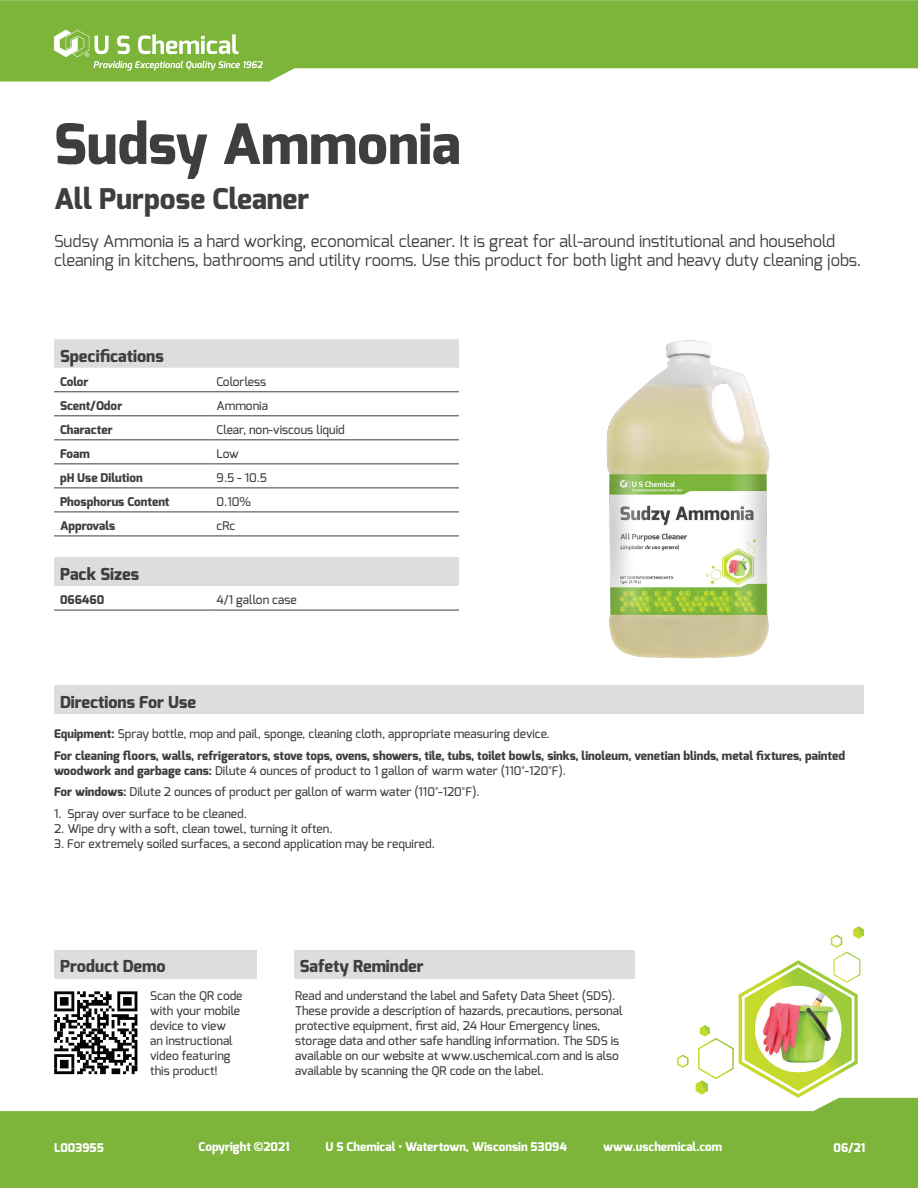
<style>
.page{position:relative;width:918px;height:1188px;background:#fff}
.page>*{position:absolute;margin:0;border:0;box-sizing:border-box;transform-origin:0 0}
.t1{font:800 55.5px "Exo";color:#3e3e3f}
.t2{font:800 28.5px "Exo";color:#3e3e3f}
.t3{font:16.5px/19.5px "Exo";color:#3e3e3f}
.t4{font:800 16.5px "Exo";color:#3e3e3f}
.t5{font:500 12px/15px "Exo";color:#3e3e3f}
.t6{font:800 12px/15px "Exo";color:#3e3e3f}
.t7{font:800 12px "Exo";color:#fff}
.s1{font-weight:800}
.s2{font-weight:500}
</style>
<div class="page">
<svg style="left:0;top:0;width:918px;height:82px;background:#8dbe54"></svg>
<svg style="left:0;top:1098px;width:918px;height:90px;background:#8dbe53"></svg>
<svg style="left:696px;top:926px;width:168px;height:172px"></svg>
<svg style="left:677px;top:1055px;width:12px;height:13px"></svg>
<div style="left:54px;top:685px;width:810px;height:29px;background:#dcdddf"></div>
<img style="left:606px;top:340px;width:164px;height:319px">
<svg style="left:54px;top:30px;width:209px;height:41px;background:#9ac667"></svg>
<svg style="left:54px;top:991px;width:83px;height:83px"></svg>
<div style="left:294px;top:950px;width:340px;height:28px;background:#dcdddf"></div>
<div style="left:54px;top:950px;width:202px;height:28px;background:#dcdddf"></div>
<div style="left:54px;top:558px;width:405px;height:28px;background:#dcdddf"></div>
<hr style="left:54px;top:610px;width:157px;height:1px;background:#3e3e3f">
<hr style="left:211px;top:610px;width:248px;height:1px;background:#3e3e3f">
<div style="left:54px;top:339px;width:405px;height:29px;background:#dcdddf"></div>
<hr style="left:54px;top:392px;width:157px;height:1px;background:#3e3e3f">
<hr style="left:211px;top:392px;width:248px;height:1px;background:#3e3e3f">
<hr style="left:54px;top:416px;width:157px;height:1px;background:#3e3e3f">
<hr style="left:211px;top:416px;width:248px;height:1px;background:#3e3e3f">
<hr style="left:54px;top:440px;width:157px;height:1px;background:#3e3e3f">
<hr style="left:211px;top:440px;width:248px;height:1px;background:#3e3e3f">
<hr style="left:54px;top:464px;width:157px;height:1px;background:#3e3e3f">
<hr style="left:211px;top:464px;width:248px;height:1px;background:#3e3e3f">
<hr style="left:54px;top:488px;width:157px;height:1px;background:#3e3e3f">
<hr style="left:211px;top:488px;width:248px;height:1px;background:#3e3e3f">
<hr style="left:54px;top:512px;width:157px;height:1px;background:#3e3e3f">
<hr style="left:211px;top:512px;width:248px;height:1px;background:#3e3e3f">
<hr style="left:54px;top:536px;width:157px;height:1px;background:#3e3e3f">
<hr style="left:211px;top:536px;width:248px;height:1px;background:#3e3e3f">
<p class="t1" style="left:54px;top:108px;width:408px">Sudsy Ammonia</p>
<p class="t2" style="left:54px;top:180px;width:257px">All Purpose Cleaner</p>
<p class="t3" style="left:54px;top:231px;width:809px">Sudsy Ammonia is a hard working, economical cleaner. It is great for all-around institutional and household cleaning in kitchens, bathrooms and utility rooms. Use this product for both light and heavy duty cleaning jobs.</p>
<p class="t4" style="left:60px;top:345px;width:105px">Specifications</p>
<p class="t6" style="left:60px;top:374px;width:30px">Color</p>
<p class="t5" style="left:217px;top:374px;width:51px">Colorless</p>
<p class="t6" style="left:60px;top:398px;width:64px">Scent/Odor</p>
<p class="t5" style="left:217px;top:398px;width:53px">Ammonia</p>
<p class="t6" style="left:60px;top:422px;width:54px">Character</p>
<p class="t5" style="left:217px;top:422px;width:130px">Clear, non-viscous liquid</p>
<p class="t6" style="left:60px;top:446px;width:31px">Foam</p>
<p class="t5" style="left:217px;top:446px;width:24px">Low</p>
<p class="t6" style="left:60px;top:470px;width:84px">pH Use Dilution</p>
<p class="t5" style="left:217px;top:470px;width:52px">9.5 - 10.5</p>
<p class="t6" style="left:60px;top:494px;width:111px">Phosphorus Content</p>
<p class="t5" style="left:217px;top:494px;width:36px">0.10%</p>
<p class="t6" style="left:60px;top:518px;width:57px">Approvals</p>
<p class="t5" style="left:217px;top:518px;width:20px">cRc</p>
<p class="t4" style="left:60px;top:564px;width:81px">Pack Sizes</p>
<p class="t6" style="left:60px;top:592px;width:46px">066460</p>
<p class="t5" style="left:217px;top:592px;width:82px">4/1 gallon case</p>
<p class="t4" style="left:60px;top:691px;width:138px">Directions For Use</p>
<p class="t5" style="left:54px;top:726px;width:497px"><span class="s1">Equipment:</span> Spray bottle, mop and pail, sponge, cleaning cloth, appropriate measuring device.</p>
<p class="t6" style="left:54px;top:748px;width:793px">For cleaning floors, walls, refrigerators, stove tops, ovens, showers, tile, tubs, toilet bowls, sinks, linoleum, venetian blinds, metal fixtures, painted woodwork and garbage cans: <span class="s2">Dilute 4 ounces of product to 1 gallon of warm water (110°-120°F).</span></p>
<p class="t5" style="left:54px;top:785px;width:427px"><span class="s1">For windows:</span> Dilute 2 ounces of product per gallon of warm water (110°-120°F).</p>
<p class="t5" style="left:54px;top:806px;width:195px">1. Spray over surface to be cleaned.</p>
<p class="t5" style="left:54px;top:821px;width:280px">2. Wipe dry with a soft, clean towel, turning it often.</p>
<p class="t5" style="left:54px;top:836px;width:383px">3. For extremely soiled surfaces, a second application may be required.</p>
<p class="t4" style="left:60px;top:956px;width:107px">Product Demo</p>
<p class="t4" style="left:300px;top:956px;width:125px">Safety Reminder</p>
<p class="t5" style="left:150px;top:988px;width:94px">Scan the QR code with your mobile device to view<br>an instructional video featuring this product!</p>
<p class="t5" style="left:295px;top:988px;width:329px">Read and understand the label and Safety Data Sheet (SDS).<br>These provide a description of hazards, precautions, personal protective equipment, first aid, 24 Hour Emergency lines, storage data and other safe handling information. The SDS is available on our website at www.uschemical.com and is also available by scanning the QR code on the label.</p>
<p class="t7" style="left:54px;top:1140px;width:51px">L003955</p>
<p class="t7" style="left:199px;top:1139px;width:92px">Copyright ©2021</p>
<p class="t7" style="left:326px;top:1139px;width:243px">U S Chemical • Watertown, Wisconsin 53094</p>
<p class="t7" style="left:603px;top:1139px;width:121px">www.uschemical.com</p>
<p class="t7" style="left:833px;top:1140px;width:33px">06/21</p>
</div>
